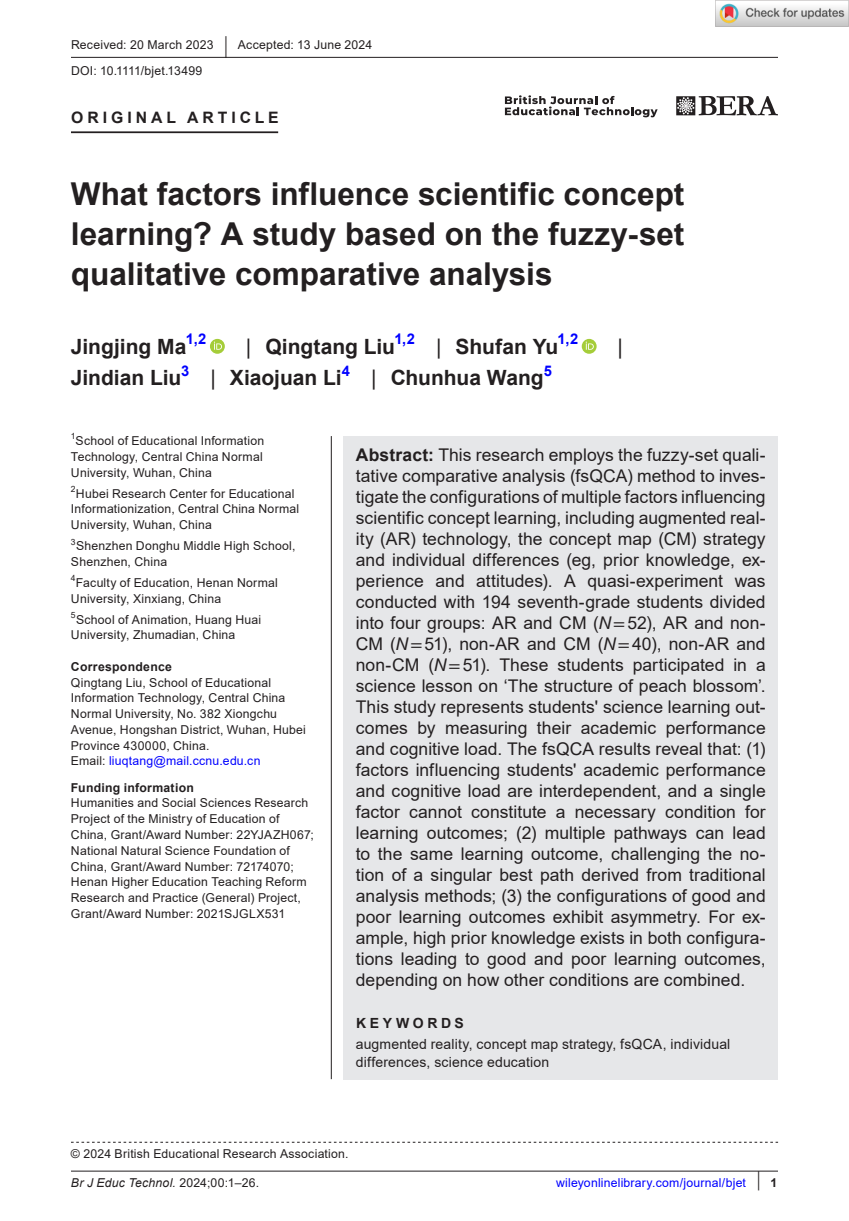
<style>
.page{position:relative;width:849px;height:1221px;background:#fff}
.page>*{position:absolute;margin:0;border:0;box-sizing:border-box;transform-origin:0 0}
.t1{font:700 31.5px/40.2px "Arial";color:#231f20;text-align:justify}
.t2{font:700 21px "Arial";color:#231f20}
.t3{font:21px "Arial";color:#231f20}
.t4{font:17.5px/21px "Arial";letter-spacing:.005em;color:#231f20;text-align:justify}
.t5{font:700 15.75px "Arial";letter-spacing:.25em;color:#231f20}
.t6{font:14px/17.5px "Arial";letter-spacing:.01em;color:#231f20}
.t7{font:700 14px "Arial";letter-spacing:.255em;color:#231f20}
.t8{font:12.25px/15.8px "Arial";letter-spacing:.015em;color:#231f20}
.t9{font:12.25px "Arial";letter-spacing:.015em;color:#00f}
.t10{font:700 12.25px "Arial";letter-spacing:.02em;color:#231f20}
.t11{font:italic 12.25px "Arial";letter-spacing:.015em;color:#231f20}
.t12{font:8.58px "Arial";color:#231f20}
.s1{font-size:22.93px}
.s2{font-weight:400}
.s3{color:#00f}
.s4{font-weight:700}
.s5{font-style:italic}
.s6{font-family:"STIX"}
.s7{font-style:normal}
.s8{font-size:20.3px;color:#231f20}
.s9{font-weight:700;color:#231f20}
</style>
<div class="page">
<hr style="left:71px;top:1170px;width:706px;height:1px;background:#231f20">
<svg style="left:676px;top:96px;width:101px;height:19px"></svg>
<svg style="left:504px;top:95px;width:153px;height:22px"></svg>
<hr style="left:71px;top:131px;width:207px;height:2px;background:#231f20">
<div style="left:210px;top:339px;width:15px;height:15px;background:#a5cd39;border-radius:50%"></div>
<svg style="left:214px;top:341px;width:8px;height:9px"></svg>
<svg style="left:581px;top:339px;width:15px;height:15px"></svg>
<svg style="left:585px;top:341px;width:8px;height:9px"></svg>
<hr style="left:71px;top:57px;width:706px;height:1px;background:#231f20">
<svg style="left:71px;top:1141px;width:706px;height:1px"></svg>
<div style="left:343px;top:436px;width:434px;height:643px;background:#e6e7e9"></div>
<hr style="left:331px;top:436px;width:1px;height:643px;background:#231f20">
<img style="left:715px;top:0;width:133px;height:26px">
<p class="t8" style="left:71px;top:31px;width:303px;line-height:26.2px">Received: 20 March 2023 <span class="s1">|</span> Accepted: 13 June 2024<br>DOI: 10.1111/bjet.13499</p>
<p class="t5" style="left:71px;top:106px;width:209px">ORIGINAL ARTICLE</p>
<h1 class="t1" style="left:71px;top:174px;width:614px">What factors influence scientific concept learning? A study based on the fuzzy-set qualitative comparative analysis</h1>
<p class="t2" style="left:71px;top:331px;width:137px">Jingjing Ma<sup>1,2</sup></p>
<p class="t2" style="left:246px;top:331px;width:334px"><span class="s2">|</span> Qingtang Liu<sup>1,2</sup> <span class="s2">|</span> Shufan Yu<sup>1,2</sup></p>
<p class="t3" style="left:617px;top:332px;width:7px">|</p>
<p class="t2" style="left:71px;top:363px;width:482px">Jindian Liu<sup>3</sup> <span class="s2">|</span> Xiaojuan Li<sup>4</sup> <span class="s2">|</span> Chunhua Wang<sup>5</sup></p>
<p class="t12" style="left:71px;top:430px;width:6px">1</p>
<p class="t8" style="left:71px;top:432px;width:195px;text-indent:5px">School of Educational Information<br>Technology, Central China Normal<br>University, Wuhan, China</p>
<p class="t12" style="left:71px;top:483px;width:6px">2</p>
<p class="t8" style="left:71px;top:485px;width:230px;text-indent:5px">Hubei Research Center for Educational<br>Informationization, Central China Normal<br>University, Wuhan, China</p>
<p class="t12" style="left:71px;top:535px;width:6px">3</p>
<p class="t8" style="left:71px;top:537px;width:226px;text-indent:5px">Shenzhen Donghu Middle High School,<br>Shenzhen, China</p>
<p class="t12" style="left:71px;top:572px;width:6px">4</p>
<p class="t8" style="left:71px;top:574px;width:208px;text-indent:5px">Faculty of Education, Henan Normal<br>University, Xinxiang, China</p>
<p class="t12" style="left:71px;top:609px;width:6px">5</p>
<p class="t8" style="left:71px;top:611px;width:192px;text-indent:5px">School of Animation, Huang Huai<br>University, Zhumadian, China</p>
<p class="t10" style="left:71px;top:658px;width:102px">Correspondence</p>
<p class="t8" style="left:71px;top:674px;width:236px">Qingtang Liu, School of Educational Information Technology, Central China Normal University, No. 382 Xiongchu Avenue, Hongshan District, Wuhan, Hubei Province 430000, China.<br>Email: <span class="s3">liuqtang@mail.ccnu.edu.cn</span></p>
<p class="t10" style="left:71px;top:778px;width:124px">Funding information</p>
<p class="t8" style="left:71px;top:795px;width:244px">Humanities and Social Sciences Research Project of the Ministry of Education of China, Grant/Award Number: 22YJAZH067; National Natural Science Foundation of China, Grant/Award Number: 72174070; Henan Higher Education Teaching Reform Research and Practice (General) Project, Grant/Award Number: 2021SJGLX531</p>
<p class="t4" style="left:356px;top:444px;width:411px"><span class="s4">Abstract:</span> This research employs the fuzzy-set quali&shy;tative comparative analysis (fsQCA) method to inves&shy;tigate the configurations of multiple factors influencing scientific concept learning, including augmented real&shy;ity (AR) technology, the concept map (CM) strategy and individual differences (eg, prior knowledge, ex&shy;perience and attitudes). A quasi-experiment was conducted with 194 seventh-grade students divided into four groups: AR and CM (<span class="s5">N</span><span class="s6">=</span>52), AR and non-CM (<span class="s5">N</span><span class="s6">=</span>51), non-AR and CM (<span class="s5">N</span><span class="s6">=</span>40), non-AR and non-CM (<span class="s5">N</span><span class="s6">=</span>51). These students participated in a science lesson on ‘The structure of peach blossom’.<br>This study represents students' science learning out&shy;comes by measuring their academic performance and cognitive load. The fsQCA results reveal that: (1) factors influencing students' academic performance and cognitive load are interdependent, and a single factor cannot constitute a necessary condition for learning outcomes; (2) multiple pathways can lead to the same learning outcome, challenging the no&shy;tion of a singular best path derived from traditional analysis methods; (3) the configurations of good and poor learning outcomes exhibit asymmetry. For ex&shy;ample, high prior knowledge exists in both configura&shy;tions leading to good and poor learning outcomes, depending on how other conditions are combined.</p>
<p class="t7" style="left:356px;top:1013px;width:109px">KEYWORDS</p>
<p class="t6" style="left:356px;top:1035px;width:376px">augmented reality, concept map strategy, fsQCA, individual differences, science education</p>
<p class="t8" style="left:71px;top:1146px;width:279px">© 2024 British Educational Research Association.</p>
<p class="t11" style="left:71px;top:1174px;width:190px">Br J Educ Technol. <span class="s7">2024;00:1–26.</span></p>
<p class="t9" style="left:556px;top:1174px;width:223px">wileyonlinelibrary.com/journal/bjet <span class="s8">|</span> <span class="s9">1</span></p>
</div>
